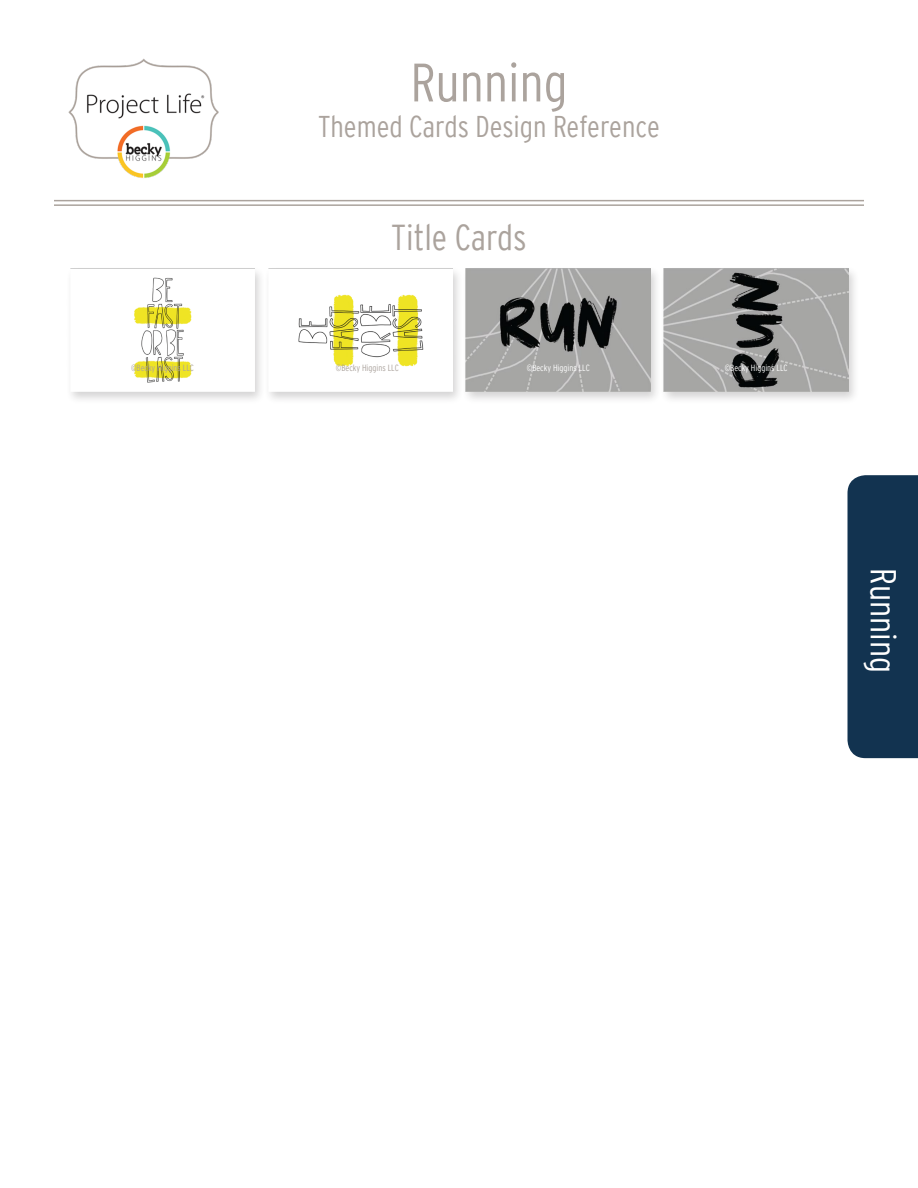
<style>
.page{position:relative;width:918px;height:1188px;background:#fff}
.page>*{position:absolute;margin:0;border:0;box-sizing:border-box;transform-origin:0 0}
.t1{font:54px "Interstate Cond Mono Lgt";color:#aba39d}
.t2{font:36px "Interstate Cond Mono Lgt";color:#aba39d}
.t3{font:36px "Interstate Cond Mono Lgt";color:#fff}
.t4{font:30px "Interstate Cond Mono Lgt";color:#aba39d}
.t5{font:9px "Interstate Cond Mono Lgt";color:#aba39d}
.t6{font:9px "Interstate Cond Mono Lgt";color:#fff}
</style>
<div class="page">
<img style="left:68px;top:58px;width:151px;height:120px">
<hr style="left:54px;top:200px;width:810px;height:1px;background:#aba39d">
<hr style="left:54px;top:204px;width:810px;height:2px;background:#aba39d">
<div style="left:848px;top:475px;width:70px;height:283px;background:#123350"></div>
<div style="left:660px;top:266px;width:199px;height:138px;background:#231f20;opacity:.2"></div>
<img style="left:664px;top:268px;width:185px;height:123px">
<div style="left:461px;top:266px;width:201px;height:138px;background:#231f20;opacity:.2"></div>
<img style="left:466px;top:268px;width:185px;height:123px">
<div style="left:264px;top:266px;width:200px;height:138px;background:#231f20;opacity:.2"></div>
<img style="left:268px;top:268px;width:185px;height:123px">
<div style="left:65px;top:266px;width:201px;height:138px;background:#231f20;opacity:.2"></div>
<img style="left:70px;top:268px;width:185px;height:123px">
<h1 class="t1" style="left:411px;top:52px;width:159px">Running</h1>
<h3 class="t4" style="left:318px;top:110px;width:343px">Themed Cards Design Reference</h3>
<h2 class="t2" style="left:391px;top:217px;width:137px">Title Cards</h2>
<p class="t5" style="left:131px;top:363px;width:64px">©Becky Higgins LLC</p>
<p class="t5" style="left:336px;top:363px;width:64px">©Becky Higgins LLC</p>
<p class="t6" style="left:527px;top:363px;width:64px">©Becky Higgins LLC</p>
<p class="t6" style="left:725px;top:363px;width:64px">©Becky Higgins LLC</p>
<h2 class="t3" style="left:904px;top:568px;width:106px;rotate:90deg">Running</h2>
</div>
